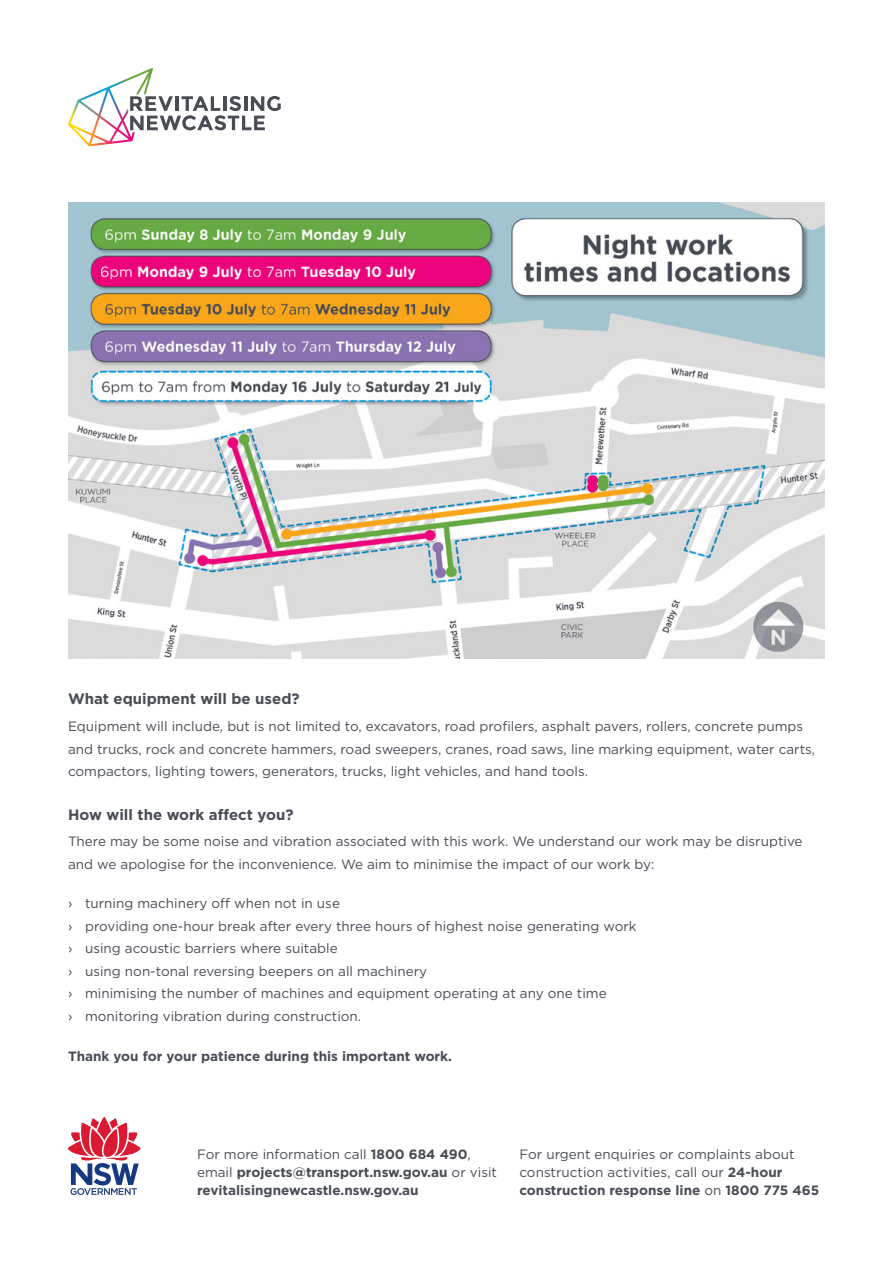
<style>
.page{position:relative;width:893px;height:1263px;background:#fff}
.page>*{position:absolute;margin:0;border:0;box-sizing:border-box;transform-origin:0 0}
.t1{font:700 15px "Gotham";color:#474c55}
.t2{font:13.5px/22.5px "Gotham";color:#474c55}
.t3{font:700 13.5px/18px "Gotham";color:#474c55}
.s1{font-weight:400}
.s2{font-weight:700}
</style>
<div class="page">
<img style="left:68px;top:203px;width:757px;height:456px">
<svg style="left:68px;top:68px;width:213px;height:78px"></svg>
<svg style="left:68px;top:1117px;width:72px;height:78px"></svg>
<p class="t1" style="left:68px;top:689px;width:233px">What equipment will be used?</p>
<p class="t2" style="left:68px;top:715px;width:749px">Equipment will include, but is not limited to, excavators, road profilers, asphalt pavers, rollers, concrete pumps and trucks, rock and concrete hammers, road sweepers, cranes, road saws, line marking equipment, water carts, compactors, lighting towers, generators, trucks, light vehicles, and hand tools.</p>
<p class="t1" style="left:68px;top:804px;width:227px">How will the work affect you?</p>
<p class="t2" style="left:68px;top:830px;width:736px">There may be some noise and vibration associated with this work. We understand our work may be disruptive and we apologise for the inconvenience. We aim to minimise the impact of our work by:</p>
<p class="t2" style="left:68px;top:892px;width:570px">› turning machinery off when not in use<br>› providing one-hour break after every three hours of highest noise generating work › using acoustic barriers where suitable<br>› using non-tonal reversing beepers on all machinery<br>› minimising the number of machines and equipment operating at any one time<br>› monitoring vibration during construction.</p>
<p class="t3" style="left:68px;top:1047px;width:386px">Thank you for your patience during this important work.</p>
<p class="t3" style="left:197px;top:1145px;width:302px"><span class="s1">For more information call</span> 1800 684 490<span class="s1">, email</span> projects@transport.nsw.gov.au <span class="s1">or visit </span>revitalisingnewcastle.nsw.gov.au</p>
<p class="t2" style="left:519px;top:1145px;width:301px;line-height:18px">For urgent enquiries or complaints about construction activities, call our <span class="s2">24-hour construction response line</span> on <span class="s2">1800 775 465</span></p>
</div>
